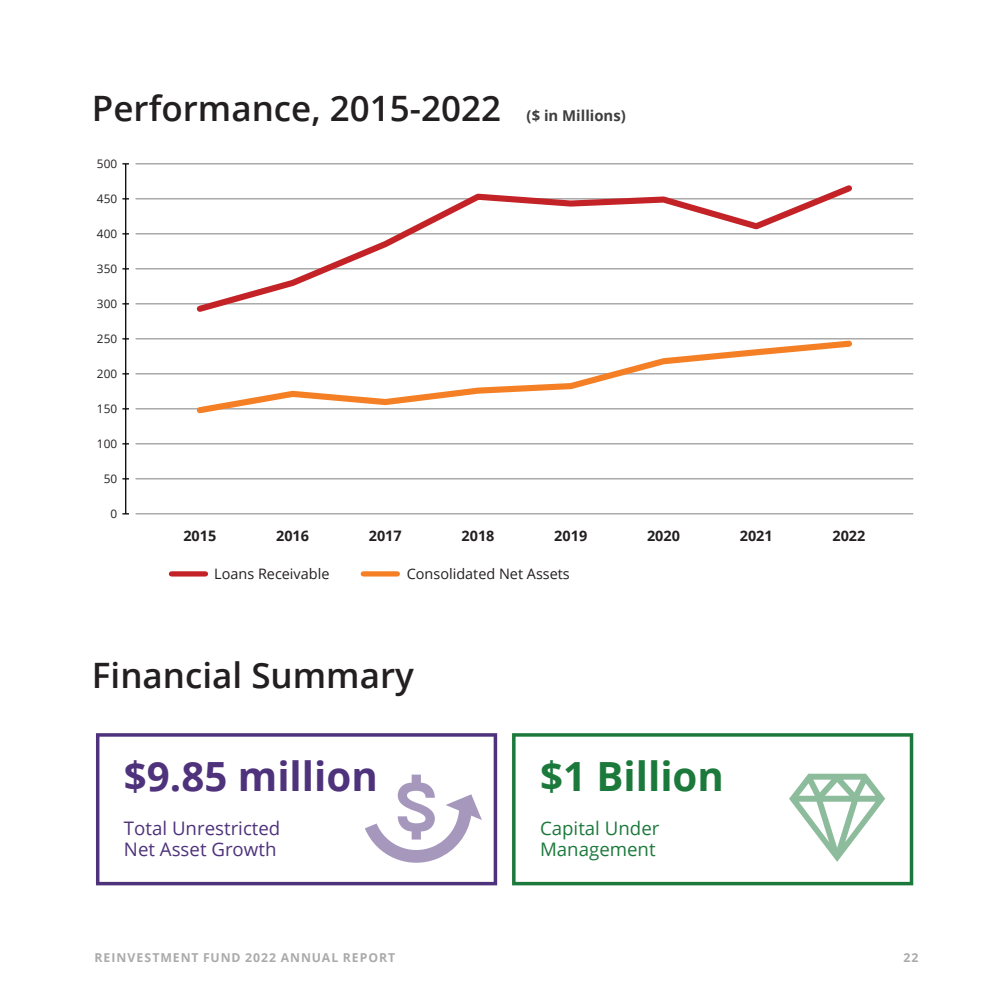
<style>
.page{position:relative;width:1008px;height:1008px;background:#fff}
.page>*{position:absolute;margin:0;border:0;box-sizing:border-box;transform-origin:0 0}
.t1{font:700 40.25px "Open Sans";color:#4e327b}
.t2{font:700 40.25px "Open Sans";color:#1c793c}
.t3{font:600 35px "Open Sans";color:#231f20}
.t4{font:18.72px/21.9px "Open Sans";color:#4e327b}
.t5{font:18.72px/21.9px "Open Sans";color:#1c793c}
.t6{font:700 14.88px "Open Sans";color:#3e3e3e}
.t7{font:14.35px "Open Sans";color:#231f20}
.t8{font:700 14.35px "Open Sans";color:#231f20}
.t9{font:700 12.25px "Open Sans";letter-spacing:.08em;color:#abaaaa}
.t10{font:11.9px "Open Sans";color:#231f20}
</style>
<div class="page">
<hr style="left:136px;top:514px;width:777px;height:1px;background:#80807f">
<hr style="left:136px;top:479px;width:777px;height:1px;background:#80807f">
<hr style="left:136px;top:444px;width:777px;height:1px;background:#80807f">
<hr style="left:136px;top:409px;width:777px;height:1px;background:#80807f">
<hr style="left:136px;top:374px;width:777px;height:1px;background:#80807f">
<hr style="left:136px;top:339px;width:777px;height:1px;background:#80807f">
<hr style="left:136px;top:304px;width:777px;height:1px;background:#80807f">
<hr style="left:136px;top:269px;width:777px;height:1px;background:#80807f">
<hr style="left:136px;top:234px;width:777px;height:1px;background:#80807f">
<hr style="left:136px;top:199px;width:777px;height:1px;background:#80807f">
<hr style="left:136px;top:164px;width:777px;height:1px;background:#80807f">
<hr style="left:125px;top:164px;width:1px;height:350px;background:#050504">
<svg style="left:122px;top:513px;width:7px;height:2px"></svg>
<svg style="left:122px;top:478px;width:7px;height:2px"></svg>
<svg style="left:122px;top:443px;width:7px;height:2px"></svg>
<svg style="left:122px;top:408px;width:7px;height:2px"></svg>
<svg style="left:122px;top:373px;width:7px;height:2px"></svg>
<svg style="left:122px;top:338px;width:7px;height:2px"></svg>
<svg style="left:122px;top:303px;width:7px;height:2px"></svg>
<svg style="left:122px;top:268px;width:7px;height:2px"></svg>
<svg style="left:122px;top:233px;width:7px;height:2px"></svg>
<svg style="left:122px;top:198px;width:7px;height:2px"></svg>
<svg style="left:122px;top:163px;width:7px;height:2px"></svg>
<div style="left:171px;top:571px;width:35px;height:6px;background:#c32327"></div>
<div style="left:363px;top:571px;width:34px;height:6px;background:#f47f24"></div>
<svg style="left:96px;top:733px;width:401px;height:152px"></svg>
<svg style="left:512px;top:733px;width:401px;height:152px"></svg>
<svg style="left:365px;top:775px;width:117px;height:88px"></svg>
<svg style="left:789px;top:774px;width:96px;height:88px"></svg>
<svg style="left:192px;top:185px;width:665px;height:127px"></svg>
<svg style="left:193px;top:338px;width:663px;height:76px"></svg>
<p class="t3" style="left:92px;top:85px;width:411px">Performance, 2015-2022</p>
<p class="t10" style="left:97px;top:155px;width:22px">500</p>
<p class="t10" style="left:97px;top:190px;width:22px">450</p>
<p class="t10" style="left:97px;top:225px;width:22px">400</p>
<p class="t10" style="left:97px;top:260px;width:22px">350</p>
<p class="t10" style="left:97px;top:295px;width:22px">300</p>
<p class="t10" style="left:97px;top:330px;width:22px">250</p>
<p class="t10" style="left:97px;top:365px;width:22px">200</p>
<p class="t10" style="left:97px;top:400px;width:22px">150</p>
<p class="t10" style="left:97px;top:435px;width:22px">100</p>
<p class="t10" style="left:104px;top:470px;width:15px">50</p>
<p class="t10" style="left:111px;top:505px;width:8px">0</p>
<p class="t6" style="left:527px;top:105px;width:101px">($ in Millions)</p>
<p class="t8" style="left:183px;top:526px;width:34px">2015</p>
<p class="t8" style="left:276px;top:526px;width:34px">2016</p>
<p class="t8" style="left:369px;top:526px;width:34px">2017</p>
<p class="t8" style="left:462px;top:526px;width:34px">2018</p>
<p class="t8" style="left:554px;top:526px;width:34px">2019</p>
<p class="t8" style="left:647px;top:526px;width:34px">2020</p>
<p class="t8" style="left:740px;top:526px;width:34px">2021</p>
<p class="t8" style="left:833px;top:526px;width:34px">2022</p>
<p class="t7" style="left:214px;top:564px;width:117px">Loans Receivable</p>
<p class="t7" style="left:407px;top:564px;width:165px">Consolidated Net Assets</p>
<p class="t3" style="left:92px;top:652px;width:323px">Financial Summary</p>
<p class="t1" style="left:124px;top:748px;width:255px">$9.85 million</p>
<p class="t2" style="left:540px;top:748px;width:185px">$1 Billion</p>
<p class="t4" style="left:124px;top:816px;width:158px">Total Unrestricted<br>Net Asset Growth</p>
<p class="t5" style="left:540px;top:816px;width:121px">Capital Under<br>Management</p>
<p class="t9" style="left:94px;top:949px;width:302px">REINVESTMENT FUND 2022 ANNUAL REPORT</p>
<p class="t9" style="left:903px;top:949px;width:17px">22</p>
</div>
